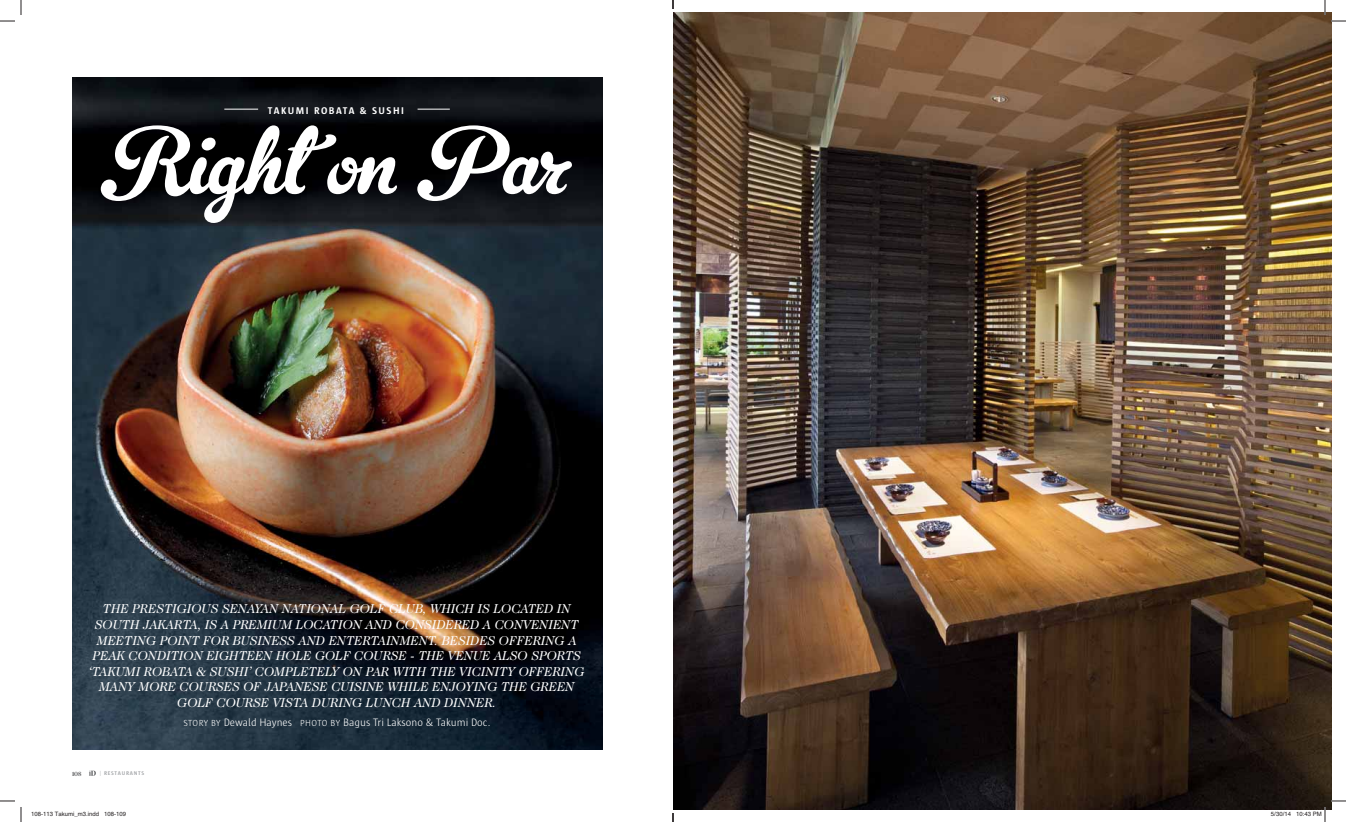
<style>
.page{position:relative;width:1346px;height:822px;background:#fff}
.page>*{position:absolute;margin:0;border:0;box-sizing:border-box;transform-origin:0 0}
.t1{font:95.4px "Gelato Script";letter-spacing:-.025em;color:#fff}
.t2{font:italic 13px/15.6px "Caslon 224 Std";color:#fff;text-align:center}
.t3{font:300 11px "Sun";color:#fff}
.t4{font:700 10px "Sun";letter-spacing:.15em;color:#fff}
.t5{font:6px "Helvetica";color:#231f20}
.t6{font:500 6px "Publico Headline";color:#58595b}
.t7{font:700 5.5px "Sun";letter-spacing:.14em;color:#a7a9ac}
.s1{font-size:9px}
.s2{font-weight:300}
</style>
<div class="page">
<svg style="left:89px;top:770px;width:7px;height:5px"></svg>
<img style="left:673px;top:12px;width:659px;height:797px">
<img style="left:72px;top:78px;width:530px;height:672px">
<hr style="left:224px;top:109px;width:34px;height:1px;background:#fff">
<hr style="left:418px;top:109px;width:32px;height:1px;background:#fff">
<svg style="left:0;top:800px;width:15px;height:1px"></svg>
<svg style="left:1331px;top:800px;width:15px;height:1px"></svg>
<svg style="left:0;top:0;width:22px;height:22px"></svg>
<svg style="left:20px;top:807px;width:2px;height:14px"></svg>
<svg style="left:1324px;top:0;width:22px;height:22px"></svg>
<svg style="left:1271px;top:807px;width:55px;height:14px"></svg>
<svg style="left:672px;top:0;width:2px;height:9px"></svg>
<svg style="left:672px;top:813px;width:2px;height:8px"></svg>
<p class="t4" style="left:268px;top:106px;width:138px">TAKUMI ROBATA &amp; SUSHI</p>
<h1 class="t1" style="left:102px;top:125px;width:472px">Right on Par</h1>
<p class="t2" style="left:89px;top:601px;width:497px">THE PRESTIGIOUS SENAYAN NATIONAL GOLF CLUB, WHICH IS LOCATED IN SOUTH JAKARTA, IS A PREMIUM LOCATION AND CONSIDERED A CONVENIENT MEETING POINT FOR BUSINESS AND ENTERTAINMENT. BESIDES OFFERING A PEAK CONDITION EIGHTEEN HOLE GOLF COURSE - THE VENUE ALSO SPORTS ‘TAKUMI ROBATA &amp; SUSHI’ COMPLETELY ON PAR WITH THE VICINITY OFFERING MANY MORE COURSES OF JAPANESE CUISINE WHILE ENJOYING THE GREEN GOLF COURSE VISTA DURING LUNCH AND DINNER.</p>
<p class="t3" style="left:183px;top:718px;width:309px"><span class="s1">STORY BY</span> Dewald Haynes <span class="s1">PHOTO BY</span> Bagus Tri Laksono &amp; Takumi Doc.</p>
<p class="t6" style="left:72px;top:769px;width:11px">108</p>
<p class="t7" style="left:100px;top:771px;width:46px"><span class="s2">|</span> RESTAURANTS</p>
<p class="t5" style="left:31px;top:811px;width:97px">108-113 Takumi_m3.indd 108-109</p>
<p class="t5" style="left:1271px;top:811px;width:52px">5/30/14 10:43 PM</p>
</div>
